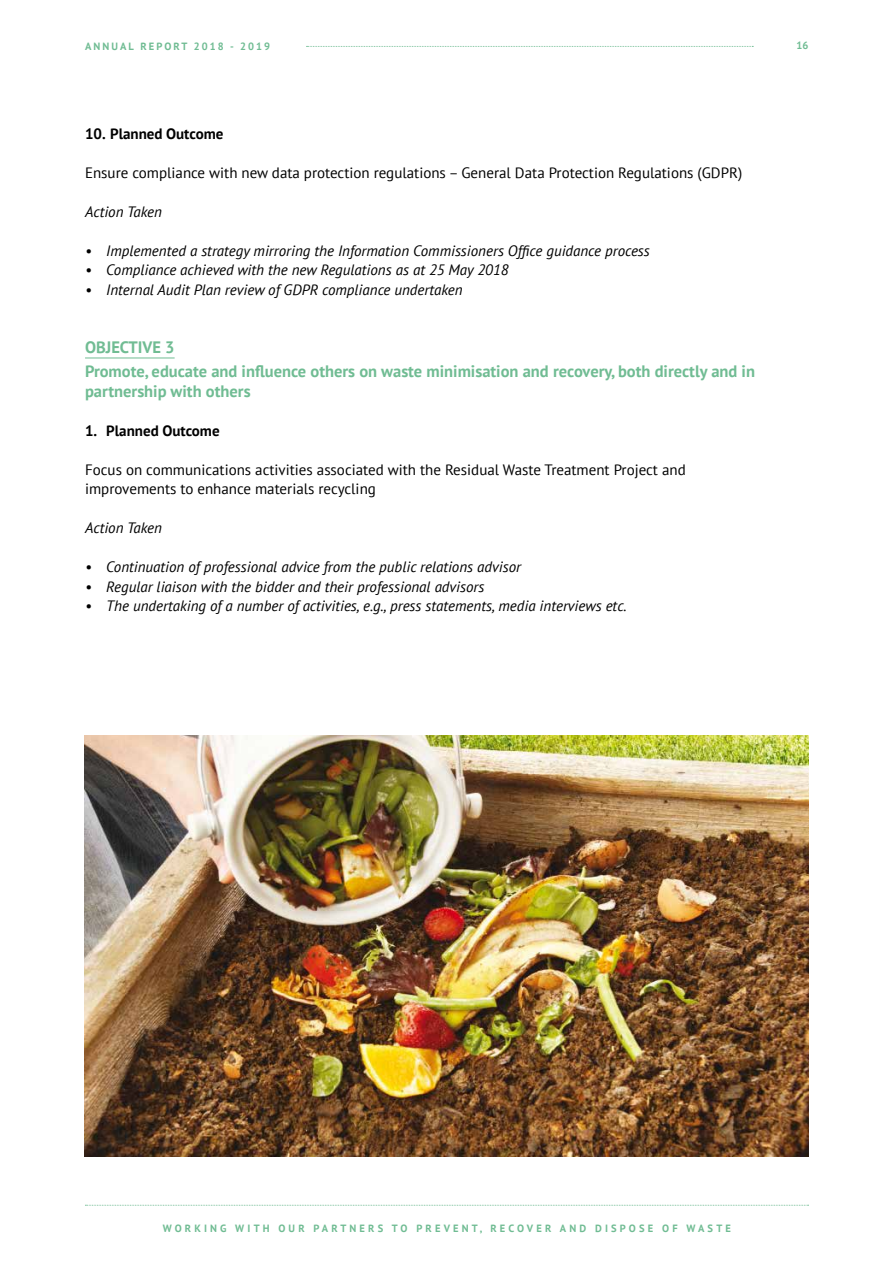
<style>
.page{position:relative;width:893px;height:1263px;background:#fff}
.page>*{position:absolute;margin:0;border:0;box-sizing:border-box;transform-origin:0 0}
.t1{font:700 16.5px/23.7px "PT Sans";color:#70bc93}
.t2{font:italic 15px "PT Sans";color:#000}
.t3{font:15px/19.5px "PT Sans";color:#000}
.t4{font:700 15px "PT Sans";color:#000}
.t5{font:700 10.5px "PT Sans";letter-spacing:.3em;color:#70bc93}
.t6{font:700 10.5px "PT Sans";letter-spacing:.2em;color:#70bc93}
</style>
<div class="page">
<svg style="left:307px;top:46px;width:446px;height:1px"></svg>
<svg style="left:85px;top:1205px;width:723px;height:1px"></svg>
<hr style="left:85px;top:358px;width:90px;height:1px;background:#70bc93">
<img style="left:85px;top:736px;width:724px;height:421px">
<p class="t6" style="left:85px;top:40px;width:187px">ANNUAL REPORT 2018 - 2019</p>
<p class="t5" style="left:796px;top:38px;width:13px">16</p>
<p class="t4" style="left:85px;top:124px;width:140px">10. Planned Outcome</p>
<p class="t3" style="left:85px;top:162px;width:659px">Ensure compliance with new data protection regulations – General Data Protection Regulations (GDPR)</p>
<p class="t2" style="left:85px;top:202px;width:78px">Action Taken</p>
<p class="t2" style="left:85px;top:241px;width:566px">• Implemented a strategy mirroring the Information Commissioners Office guidance process</p>
<p class="t2" style="left:85px;top:260px;width:425px">• Compliance achieved with the new Regulations as at 25 May 2018</p>
<p class="t2" style="left:85px;top:280px;width:379px">• Internal Audit Plan review of GDPR compliance undertaken</p>
<p class="t1" style="left:85px;top:335px;width:671px">OBJECTIVE 3<br>Promote, educate and influence others on waste minimisation and recovery, both directly and in</p>
<p class="t1" style="left:85px;top:379px;width:167px">partnership with others</p>
<p class="t4" style="left:85px;top:420px;width:136px">1. Planned Outcome</p>
<p class="t3" style="left:85px;top:459px;width:602px">Focus on communications activities associated with the Residual Waste Treatment Project and improvements to enhance materials recycling</p>
<p class="t2" style="left:85px;top:518px;width:78px">Action Taken</p>
<p class="t2" style="left:85px;top:557px;width:438px">• Continuation of professional advice from the public relations advisor</p>
<p class="t2" style="left:85px;top:577px;width:401px">• Regular liaison with the bidder and their professional advisors</p>
<p class="t2" style="left:85px;top:596px;width:543px">• The undertaking of a number of activities, e.g., press statements, media interviews etc.</p>
<p class="t5" style="left:163px;top:1221px;width:570px">WORKING WITH OUR PARTNERS TO PREVENT, RECOVER AND DISPOSE OF WASTE</p>
</div>
